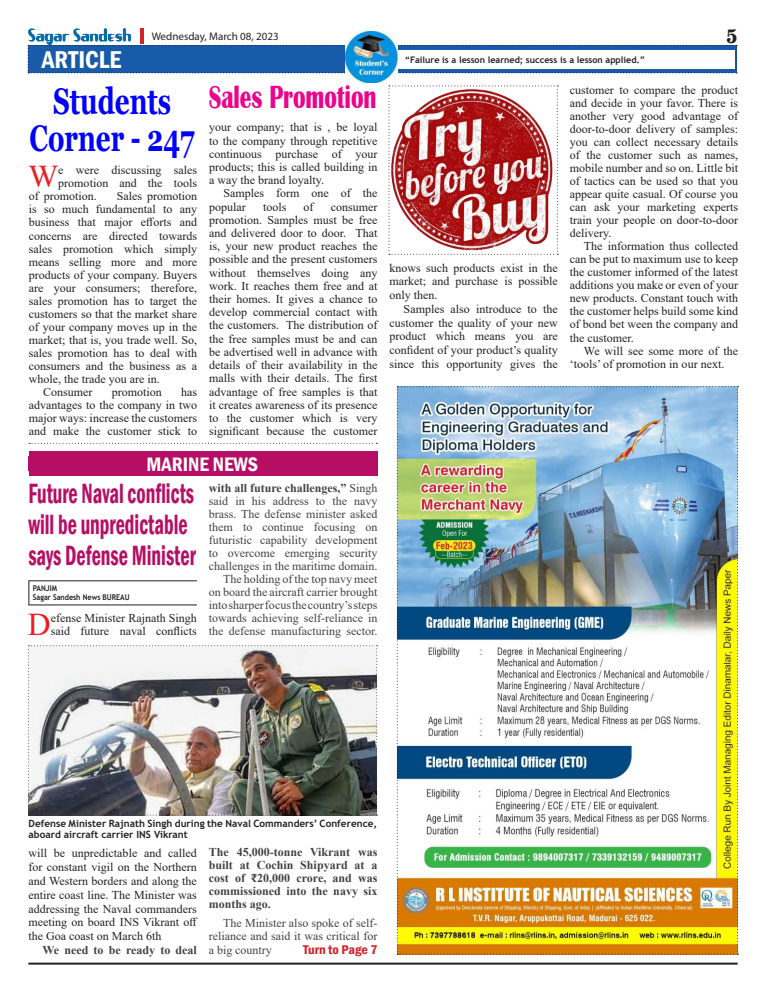
<style>
.page{position:relative;width:766px;height:993px;background:#fff}
.page>*{position:absolute;margin:0;border:0;box-sizing:border-box;transform-origin:0 0}
.t1{font:700 37px/37px "Georgia";color:#00f;text-align:center;scale:.7 1}
.t2{font:700 33px "Britannic";color:#ed028c;scale:.7 1}
.t3{font:31.6px "Times New Roman";color:#ee1d23}
.t4{font:600 condensed 28.7px/31px "Franklin Gothic";color:#b60e64;scale:.7 1}
.t5{font:600 condensed 25px "Franklin Gothic";color:#fff}
.t6{font:600 condensed 20px "Franklin Gothic";color:#fff}
.t7{font:700 20px "A850 Roman";color:#231f20}
.t8{font:600 condensed 13px "Franklin Gothic";color:#d1232a;scale:1.07 1}
.t9{font:12px/13px "Times New Roman";color:#231f20;text-align:justify}
.t10{font:12px/13px "Times New Roman";color:#424242;text-align:right}
.t11{font:700 12px/13px "Times New Roman";color:#424242;text-align:justify}
.t12{font:11px "Myriad Pro";color:#231f20}
.t13{font:700 10px/11px "Trebuchet MS";color:#231f20}
.t14{font:700 9px "Trebuchet MS";color:#231f20}
.t15{font:700 8px/9px "Trebuchet MS";color:#231f20;scale:.9 1}
.s1{font-weight:700}
</style>
<div class="page">
<hr style="left:28px;top:962px;width:709px;height:2px;background:#231f20">
<hr style="left:140px;top:29px;width:3px;height:15px;background:#d1232a">
<img style="left:29px;top:28px;width:102px;height:16px">
<img style="left:396px;top:386px;width:342px;height:568px">
<div style="left:27px;top:45px;width:710px;height:28px;background:#185ba9"></div>
<div style="left:391px;top:50px;width:343px;height:19px;background:#fff"></div>
<img style="left:345px;top:31px;width:52px;height:51px">
<img style="left:388px;top:85px;width:170px;height:170px">
<svg style="left:29px;top:442px;width:348px;height:1px"></svg>
<img style="left:28px;top:645px;width:349px;height:170px">
<div style="left:29px;top:451px;width:348px;height:24px;background:#b60e64"></div>
<div style="left:28px;top:457px;width:348px;height:14px;background:#b60e64"></div>
<hr style="left:29px;top:604px;width:168px;height:1px;background:#231f20">
<svg style="left:28px;top:580px;width:1px;height:25px"></svg>
<hr style="left:29px;top:580px;width:168px;height:1px;background:#231f20">
<p class="t12" style="left:152px;top:29px;width:128px">Wednesday, March 08, 2023</p>
<h3 class="t7" style="left:726px;top:24px;width:13px">5</h3>
<h3 class="t5" style="left:42px;top:42px;width:81px">ARTICLE</h3>
<p class="t14" style="left:405px;top:54px;width:242px">“Failure is a lesson learned; success is a lesson applied.”</p>
<h1 class="t1" style="left:30px;top:83px;width:237px">Students<br>Corner - 247</h1>
<h2 class="t2" style="left:209px;top:79px;width:241px">Sales Promotion</h2>
<p class="t9" style="left:209px;top:120px;width:170px">your company; that is , be loyal to the company through repetitive continuous purchase of your products; this is called building in a way the brand loyalty.</p>
<p class="t9" style="left:209px;top:186px;width:170px;text-indent:14px">Samples form one of the popular</p>
<h3 class="t3" style="left:28px;top:154px;width:31px">W</h3>
<p class="t9" style="left:58px;top:163px;width:140px">e were discussing sales</p>
<p class="t9" style="left:58px;top:176px;width:140px">promotion and the tools</p>
<p class="t9" style="left:29px;top:189px;width:69px">of promotion.</p>
<p class="t9" style="left:117px;top:189px;width:82px">Sales promotion</p>
<p class="t9" style="left:29px;top:202px;width:170px">is so much fundamental to any</p>
<p class="t9" style="left:29px;top:215px;width:170px">business that major efforts and</p>
<p class="t9" style="left:29px;top:228px;width:170px">concerns are directed towards</p>
<p class="t9" style="left:29px;top:241px;width:170px">sales promotion which simply</p>
<p class="t9" style="left:29px;top:254px;width:170px">means selling more and more</p>
<p class="t9" style="left:29px;top:268px;width:170px">products of your company. Buyers</p>
<p class="t9" style="left:29px;top:281px;width:170px">are your consumers; therefore,</p>
<p class="t9" style="left:29px;top:294px;width:170px">sales promotion has to target the</p>
<p class="t9" style="left:29px;top:307px;width:170px">customers so that the market share</p>
<p class="t9" style="left:29px;top:320px;width:170px">of your company moves up in the</p>
<p class="t9" style="left:29px;top:333px;width:170px">market; that is, you trade well. So,</p>
<p class="t9" style="left:29px;top:346px;width:170px">sales promotion has to deal with</p>
<p class="t9" style="left:29px;top:359px;width:170px">consumers and the business as a</p>
<p class="t9" style="left:29px;top:372px;width:132px">whole, the trade you are in.</p>
<p class="t9" style="left:43px;top:385px;width:51px">Consumer</p>
<p class="t9" style="left:112px;top:385px;width:52px">promotion</p>
<p class="t9" style="left:263px;top:200px;width:25px">tools</p>
<p class="t9" style="left:303px;top:200px;width:11px">of</p>
<p class="t9" style="left:209px;top:199px;width:170px;text-indent:122px">consumer promotion. Samples must be free and delivered door to door. That is, your new product reaches the possible and the present customers without themselves doing any work. It reaches them free and at their homes. It gives a chance to develop commercial contact with the customers. The distribution of the free samples must be and can be advertised well in advance with details of their availability in the malls with their details. The first advantage of free samples is that it creates awareness of its presence to the customer which is very significant because the customer</p>
<p class="t9" style="left:29px;top:385px;width:170px;text-indent:152px">has advantages to the company in two major ways: increase the customers and make the customer stick to</p>
<h3 class="t6" style="left:147px;top:450px;width:113px">MARINE NEWS</h3>
<h3 class="t4" style="left:28px;top:477px;width:241px">Future Naval conflicts will be unpredictable says Defense Minister</h3>
<p class="t15" style="left:33px;top:583px;width:109px">PANJIM<br>Sagar Sandesh News BUREAU</p>
<h3 class="t3" style="left:28px;top:602px;width:24px">D</h3>
<p class="t9" style="left:51px;top:611px;width:148px">efense Minister Rajnath Singh said future naval conflicts</p>
<p class="t10" style="left:209px;top:480px;width:170px"><span class="s1">with all future challenges,”</span> Singh said in his address to the navy brass. The defense minister asked them to continue focusing on futuristic capability development to overcome emerging security challenges in the maritime domain.<br>The holding of the top navy meet on board the aircraft carrier brought into sharper focus the country’s steps towards achieving self-reliance in the defense manufacturing sector.</p>
<p class="t9" style="left:389px;top:260px;width:170px;line-height:13.7px">knows such products exist in the market; and purchase is possible only then.</p>
<p class="t9" style="left:389px;top:301px;width:170px;line-height:13.7px;text-indent:14px">Samples also introduce to the customer the quality of your new product which means you are confident of your product’s quality since this opportunity gives the</p>
<p class="t9" style="left:569px;top:83px;width:170px">customer to compare the product and decide in your favor. There is another very good advantage of door-to-door delivery of samples: you can collect necessary details of the customer such as names, mobile number and so on. Little bit of tactics can be used so that you appear quite casual. Of course you can ask your marketing experts train your people on door-to-door delivery.</p>
<p class="t9" style="left:569px;top:239px;width:170px;text-indent:14px">The information thus collected can be put to maximum use to keep the customer informed of the latest additions you make or even of your new products. Constant touch with the customer helps build some kind of bond bet ween the company and the customer.</p>
<p class="t9" style="left:569px;top:343px;width:170px;text-indent:14px">We will see some more of the ‘tools’ of promotion in our next.</p>
<p class="t13" style="left:29px;top:818px;width:350px">Defense Minister Rajnath Singh during the Naval Commanders’ Conference, aboard aircraft carrier INS Vikrant</p>
<p class="t9" style="left:28px;top:845px;width:171px;line-height:13.8px">will be unpredictable and called for constant vigil on the Northern and Western borders and along the entire coast line. The Minister was addressing the Naval commanders meeting on board INS Vikrant off the Goa coast on March 6th</p>
<p class="t11" style="left:43px;top:942px;width:156px">We need to be ready to deal</p>
<p class="t11" style="left:209px;top:845px;width:170px">The 45,000-tonne Vikrant was built at Cochin Shipyard at a cost of ₹20,000 crore, and was commissioned into the navy six months ago.</p>
<p class="t10" style="left:209px;top:915px;width:170px;line-height:13.5px;text-align:justify;text-indent:14px">The Minister also spoke of self&shy;reliance and said it was critical for a big country</p>
<p class="t8" style="left:303px;top:940px;width:71px">Turn to Page 7</p>
</div>
